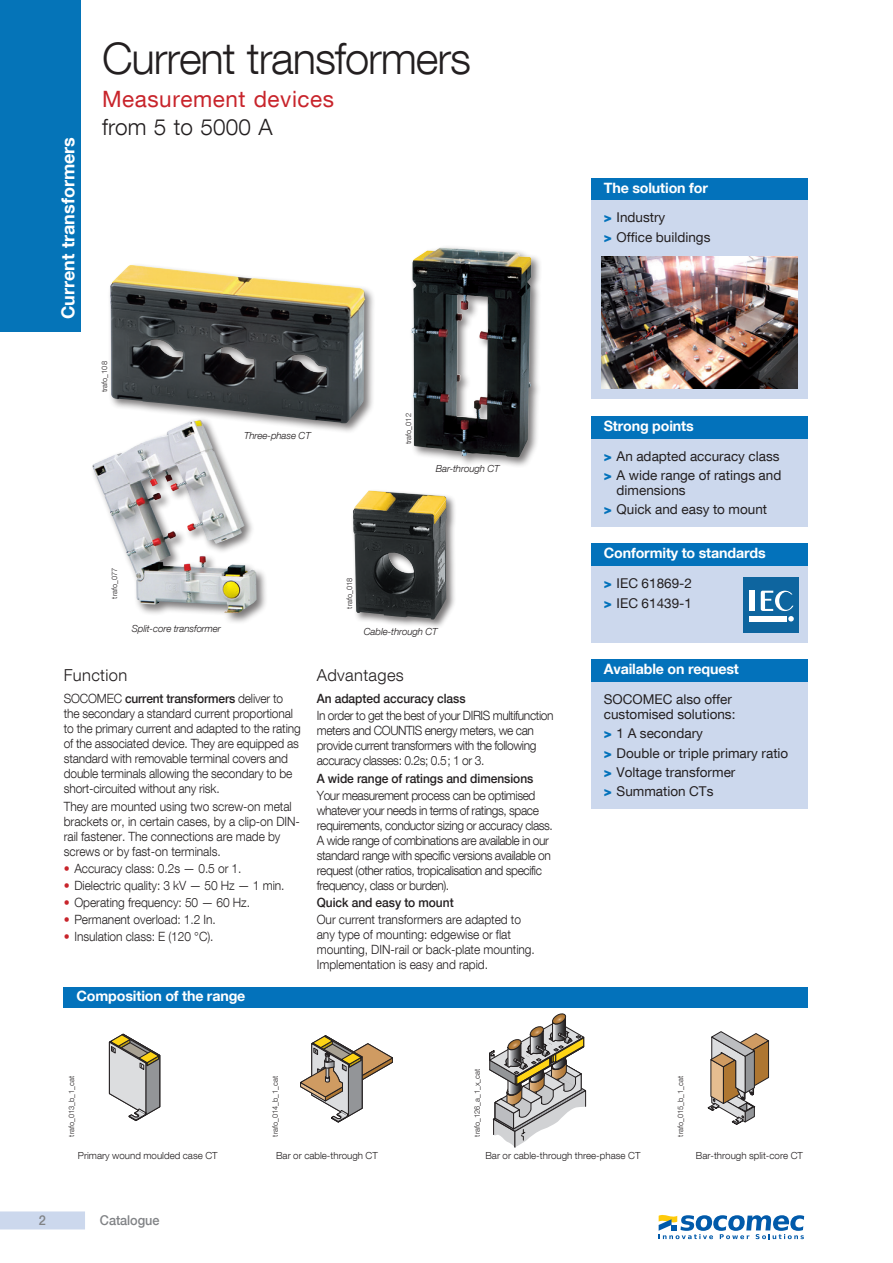
<style>
.page{position:relative;width:893px;height:1263px;background:#fff}
.page>*{position:absolute;margin:0;border:0;box-sizing:border-box;transform-origin:0 0}
.t1{font:300 43.5px "Helvetica Neue LT Com";letter-spacing:-.025em;color:#231f20}
.t2{font:22.5px "Helvetica Neue LT Com";letter-spacing:.025em;color:#c8242b}
.t3{font:300 22.5px "Helvetica Neue LT Com";letter-spacing:.01em;color:#231f20}
.t4{font:700 18px "Helvetica Neue LT Com";color:#fff}
.t5{font:300 16.5px "Helvetica Neue LT Com";letter-spacing:.02em;color:#231f20}
.t6{font:700 14.25px "Helvetica Neue LT Com";letter-spacing:-.01em;color:#fff}
.t7{font:13.5px/19.2px "Helvetica Neue LT Com";color:#231f20}
.t8{font:500 13.5px "Helvetica Neue LT Com";letter-spacing:-.005em;color:#808285;scale:.94 1}
.t9{font:300 12.75px/15px "Helvetica Neue LT Com";letter-spacing:-.015em;color:#231f20;scale:.94 1}
.t10{font:300 12.75px/15px "Helvetica Neue LT Com";letter-spacing:-.035em;color:#231f20;scale:.94 1}
.t11{font:500 12.75px "Helvetica Neue LT Com";letter-spacing:-.005em;color:#231f20;scale:.94 1}
.t12{font:300 9.75px "Helvetica Neue LT Com";color:#231f20}
.t13{font:italic 300 9.75px "Helvetica Neue LT Com";letter-spacing:-.01em;color:#231f20}
.t14{font:300 7.5px "Helvetica Neue LT Com";color:#231f20}
.s1{font-weight:500}
.s2{color:#c8242b}
.s3{font-weight:900;color:#0372bb}
</style>
<div class="page">
<div style="left:0;top:1211px;width:85px;height:18px;background:#ccd8ed"></div>
<div style="left:0;top:0;width:81px;height:332px;background:#0574b8"></div>
<div style="left:64px;top:988px;width:744px;height:20px;background:#0372bb"></div>
<div style="left:107px;top:262px;width:269px;height:172px;background:#231f20;opacity:.6"></div>
<img style="left:110px;top:265px;width:255px;height:159px">
<div style="left:351px;top:488px;width:105px;height:141px;background:#231f20;opacity:.6"></div>
<img style="left:353px;top:490px;width:93px;height:129px">
<div style="left:409px;top:245px;width:134px;height:223px;background:#231f20;opacity:.6"></div>
<img style="left:411px;top:247px;width:120px;height:210px">
<div style="left:90px;top:417px;width:178px;height:207px;background:#231f20;opacity:.6"></div>
<img style="left:92px;top:420px;width:165px;height:193px">
<svg style="left:708px;top:1031px;width:61px;height:94px"></svg>
<div style="left:591px;top:682px;width:217px;height:127px;background:#ccd8ed"></div>
<div style="left:591px;top:660px;width:217px;height:22px;background:#0372bb"></div>
<div style="left:591px;top:438px;width:217px;height:89px;background:#ccd8ed"></div>
<div style="left:591px;top:416px;width:217px;height:22px;background:#0372bb"></div>
<div style="left:591px;top:200px;width:217px;height:199px;background:#ccd8ed"></div>
<div style="left:591px;top:179px;width:217px;height:21px;background:#0372bb"></div>
<img style="left:602px;top:257px;width:195px;height:131px">
<div style="left:591px;top:566px;width:217px;height:77px;background:#ccd8ed"></div>
<div style="left:591px;top:544px;width:217px;height:22px;background:#0372bb"></div>
<div style="left:743px;top:577px;width:55px;height:55px;background:#0e659f"></div>
<hr style="left:749px;top:616px;width:38px;height:1px;background:#fff">
<hr style="left:749px;top:618px;width:38px;height:1px;background:#fff">
<hr style="left:749px;top:621px;width:38px;height:1px;background:#fff">
<div style="left:749px;top:590px;width:5px;height:21px;background:#fff"></div>
<svg style="left:761px;top:591px;width:33px;height:30px"></svg>
<svg style="left:490px;top:1014px;width:96px;height:133px"></svg>
<svg style="left:300px;top:1035px;width:92px;height:88px"></svg>
<svg style="left:109px;top:1033px;width:51px;height:88px"></svg>
<svg style="left:659px;top:1215px;width:145px;height:24px"></svg>
<h3 class="t4" style="left:57px;top:319px;width:183px;rotate:-90deg">Current transformers</h3>
<h1 class="t1" style="left:102px;top:32px;width:370px">Current transformers</h1>
<h2 class="t2" style="left:102px;top:85px;width:234px">Measurement devices</h2>
<h2 class="t3" style="left:102px;top:113px;width:172px">from 5 to 5000 A</h2>
<p class="t14" style="left:100px;top:392px;width:32px;rotate:-90deg">trafo_108</p>
<p class="t13" style="left:244px;top:429px;width:68px">Three-phase CT</p>
<p class="t14" style="left:404px;top:444px;width:32px;rotate:-90deg">trafo_012</p>
<p class="t13" style="left:436px;top:463px;width:65px">Bar-through CT</p>
<p class="t14" style="left:110px;top:598px;width:32px;rotate:-90deg">trafo_077</p>
<p class="t13" style="left:132px;top:623px;width:91px">Split-core transformer</p>
<p class="t14" style="left:345px;top:609px;width:32px;rotate:-90deg">trafo_018</p>
<p class="t13" style="left:364px;top:625px;width:75px">Cable-through CT</p>
<p class="t5" style="left:64px;top:665px;width:65px">Function</p>
<p class="t5" style="left:317px;top:665px;width:89px">Advantages</p>
<p class="t9" style="left:64px;top:691px;width:253px">SOCOMEC <span class="s1">current transformers</span> deliver to the secondary a standard current proportional to the primary current and adapted to the rating of the associated device. They are equipped as standard with removable terminal covers and double terminals allowing the secondary to be short-circuited without any risk.</p>
<p class="t9" style="left:64px;top:798px;width:253px">They are mounted using two screw-on metal brackets or, in certain cases, by a clip-on DIN&shy;rail fastener. The connections are made by screws or by fast-on terminals.</p>
<p class="t9" style="left:64px;top:860px;width:191px"><span class="s2">•</span> Accuracy class: 0.2s — 0.5 or 1.</p>
<p class="t9" style="left:64px;top:877px;width:236px"><span class="s2">•</span> Dielectric quality: 3 kV — 50 Hz — 1 min.</p>
<p class="t9" style="left:64px;top:894px;width:200px"><span class="s2">•</span> Operating frequency: 50 — 60 Hz.</p>
<p class="t9" style="left:64px;top:912px;width:163px"><span class="s2">•</span> Permanent overload: 1.2 In.</p>
<p class="t9" style="left:64px;top:929px;width:161px"><span class="s2">•</span> Insulation class: E (120 °C).</p>
<p class="t11" style="left:317px;top:691px;width:160px">An adapted accuracy class</p>
<p class="t10" style="left:317px;top:708px;width:253px">In order to get the best of your DIRIS multifunction meters and COUNTIS energy meters, we can provide current transformers with the following accuracy classes: 0.2s; 0.5; 1 or 3.</p>
<p class="t11" style="left:317px;top:770px;width:232px">A wide range of ratings and dimensions</p>
<p class="t10" style="left:317px;top:787px;width:253px">Your measurement process can be optimised whatever your needs in terms of ratings, space requirements, conductor sizing or accuracy class.<br>A wide range of combinations are available in our standard range with specific versions available on request (other ratios, tropicalisation and specific frequency, class or burden).</p>
<p class="t11" style="left:317px;top:895px;width:147px">Quick and easy to mount</p>
<p class="t9" style="left:317px;top:912px;width:233px">Our current transformers are adapted to any type of mounting: edgewise or flat mounting, DIN-rail or back-plate mounting.<br>Implementation is easy and rapid.</p>
<p class="t6" style="left:77px;top:987px;width:170px">Composition of the range</p>
<p class="t6" style="left:604px;top:179px;width:106px">The solution for</p>
<p class="t7" style="left:604px;top:208px;width:108px"><span class="s3">&gt;</span> Industry<br><span class="s3">&gt;</span> Office buildings</p>
<p class="t6" style="left:604px;top:417px;width:91px">Strong points</p>
<p class="t7" style="left:604px;top:446px;width:179px"><span class="s3">&gt;</span> An adapted accuracy class <span class="s3">&gt;</span> A wide range of ratings and</p>
<p class="t7" style="left:604px;top:480px;width:165px;text-indent:13px">dimensions<br><span class="s3">&gt;</span> Quick and easy to mount</p>
<p class="t6" style="left:604px;top:544px;width:163px">Conformity to standards</p>
<p class="t7" style="left:604px;top:574px;width:90px"><span class="s3">&gt;</span> IEC 61869-2 <span class="s3">&gt;</span> IEC 61439-1</p>
<p class="t6" style="left:604px;top:660px;width:137px">Available on request</p>
<p class="t7" style="left:604px;top:691px;width:133px;line-height:15px">SOCOMEC also offer customised solutions:</p>
<p class="t7" style="left:604px;top:724px;width:186px"><span class="s3">&gt;</span> 1 A secondary<br><span class="s3">&gt;</span> Double or triple primary ratio <span class="s3">&gt;</span> Voltage transformer<br><span class="s3">&gt;</span> Summation CTs</p>
<p class="t14" style="left:67px;top:1136px;width:62px;rotate:-90deg">trafo_013_b_1_cat</p>
<p class="t12" style="left:78px;top:1150px;width:141px">Primary wound moulded case CT</p>
<p class="t8" style="left:39px;top:1212px;width:9px">2</p>
<p class="t8" style="left:100px;top:1212px;width:65px">Catalogue</p>
<p class="t14" style="left:271px;top:1136px;width:62px;rotate:-90deg">trafo_014_b_1_cat</p>
<p class="t12" style="left:276px;top:1150px;width:103px">Bar or cable-through CT</p>
<p class="t14" style="left:473px;top:1136px;width:69px;rotate:-90deg">trafo_126_a_1_x_cat</p>
<p class="t12" style="left:485px;top:1150px;width:156px">Bar or cable-through three-phase CT</p>
<p class="t14" style="left:676px;top:1136px;width:62px;rotate:-90deg">trafo_015_b_1_cat</p>
<p class="t12" style="left:696px;top:1150px;width:109px">Bar-through split-core CT</p>
</div>
